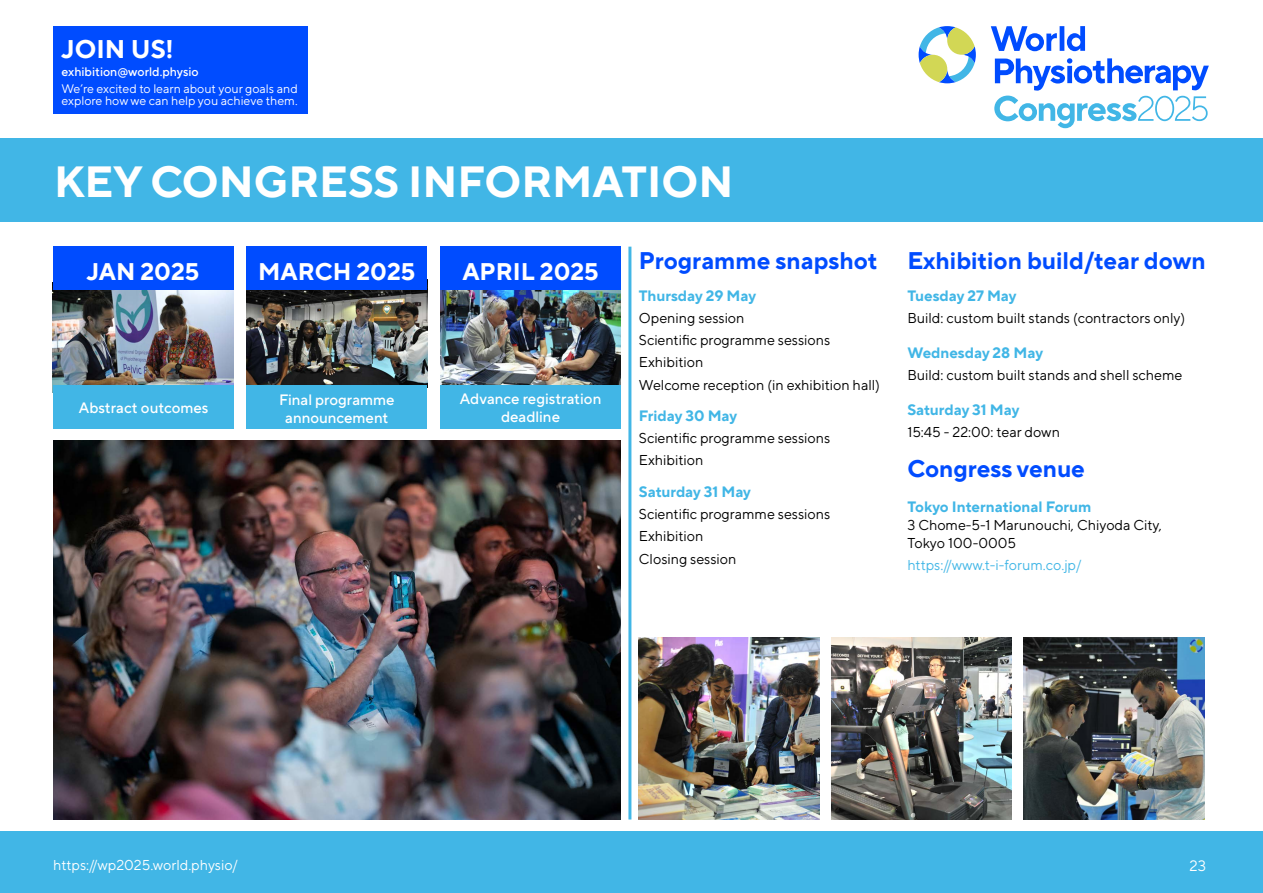
<style>
.page{position:relative;width:1263px;height:893px;background:#fff}
.page>*{position:absolute;margin:0;border:0;box-sizing:border-box;transform-origin:0 0}
.t1{font:700 43.5px "TT Norms Pro";color:#fff}
.t2{font:700 25.5px "TT Norms Pro";color:#fff}
.t3{font:700 24px "TT Norms Pro";color:#004cff}
.t4{font:700 24px "TT Norms Pro";color:#fff}
.t5{font:700 15px "TT Norms Pro";color:#41b6e6}
.t6{font:500 15px/18px "TT Norms Pro";color:#fff;text-align:center}
.t7{font:15px "TT Norms Pro";color:#fff}
.t8{font:14.25px/22.2px "TT Norms Pro";color:#000}
.t9{font:14.25px "TT Norms Pro";color:#fff}
.t10{font:14.25px "TT Norms Pro";color:#41b6e6}
.t11{font:12.3px/12px "TT Norms Pro";color:#fff}
.t12{font:500 12.3px "TT Norms Pro";color:#fff}
</style>
<div class="page">
<div style="left:0;top:831px;width:1263px;height:62px;background:#41b6e6"></div>
<div style="left:0;top:138px;width:1263px;height:83px;background:#41b6e6"></div>
<div style="left:53px;top:26px;width:254px;height:87px;background:#004cff"></div>
<svg style="left:991px;top:26px;width:66px;height:25px"></svg>
<div style="left:1059px;top:26px;width:5px;height:25px;background:#004cff"></div>
<svg style="left:1067px;top:26px;width:18px;height:25px"></svg>
<svg style="left:918px;top:26px;width:58px;height:57px"></svg>
<svg style="left:994px;top:58px;width:215px;height:70px"></svg>
<img style="left:440px;top:290px;width:181px;height:95px">
<img style="left:246px;top:290px;width:181px;height:95px">
<img style="left:53px;top:290px;width:180px;height:95px">
<div style="left:53px;top:385px;width:180px;height:43px;background:#41b6e6"></div>
<div style="left:53px;top:247px;width:180px;height:43px;background:#004cff"></div>
<div style="left:246px;top:247px;width:181px;height:43px;background:#004cff"></div>
<div style="left:246px;top:385px;width:181px;height:43px;background:#41b6e6"></div>
<div style="left:440px;top:385px;width:181px;height:43px;background:#41b6e6"></div>
<div style="left:440px;top:247px;width:181px;height:43px;background:#004cff"></div>
<img style="left:639px;top:638px;width:181px;height:181px">
<img style="left:54px;top:440px;width:567px;height:379px">
<img style="left:831px;top:638px;width:181px;height:181px">
<img style="left:1024px;top:638px;width:180px;height:181px">
<hr style="left:628px;top:247px;width:3px;height:572px;background:#41b6e6">
<h2 class="t2" style="left:61px;top:30px;width:114px">JOIN US!</h2>
<p class="t12" style="left:61px;top:63px;width:139px">exhibition@world.physio</p>
<p class="t11" style="left:61px;top:82px;width:238px">We’re excited to learn about your goals and explore how we can help you achieve them.</p>
<h1 class="t1" style="left:54px;top:150px;width:681px">KEY CONGRESS INFORMATION</h1>
<h3 class="t4" style="left:87px;top:254px;width:114px">JAN 2025</h3>
<p class="t6" style="left:79px;top:398px;width:131px">Abstract outcomes</p>
<h3 class="t4" style="left:258px;top:254px;width:159px">MARCH 2025</h3>
<p class="t6" style="left:279px;top:389px;width:117px">Final programme announcement</p>
<h3 class="t4" style="left:462px;top:254px;width:138px">APRIL 2025</h3>
<p class="t6" style="left:460px;top:389px;width:143px">Advance registration deadline</p>
<h3 class="t3" style="left:639px;top:243px;width:240px">Programme snapshot</h3>
<p class="t5" style="left:639px;top:284px;width:119px">Thursday 29 May</p>
<p class="t8" style="left:639px;top:306px;width:243px">Opening session<br>Scientific programme sessions<br>Exhibition<br>Welcome reception (in exhibition hall)</p>
<p class="t5" style="left:639px;top:405px;width:100px">Friday 30 May</p>
<p class="t8" style="left:639px;top:426px;width:193px">Scientific programme sessions<br>Exhibition</p>
<p class="t5" style="left:639px;top:480px;width:113px">Saturday 31 May</p>
<p class="t8" style="left:639px;top:502px;width:193px">Scientific programme sessions<br>Exhibition<br>Closing session</p>
<h3 class="t3" style="left:907px;top:243px;width:300px">Exhibition build/tear down</h3>
<p class="t5" style="left:907px;top:284px;width:111px">Tuesday 27 May</p>
<p class="t8" style="left:907px;top:306px;width:279px">Build: custom built stands (contractors only)</p>
<p class="t5" style="left:907px;top:342px;width:137px">Wednesday 28 May</p>
<p class="t8" style="left:907px;top:363px;width:277px">Build: custom built stands and shell scheme</p>
<p class="t5" style="left:907px;top:399px;width:113px">Saturday 31 May</p>
<p class="t8" style="left:907px;top:420px;width:154px">15:45 - 22:00: tear down</p>
<h3 class="t3" style="left:907px;top:451px;width:179px">Congress venue</h3>
<p class="t5" style="left:907px;top:495px;width:186px">Tokyo International Forum</p>
<p class="t8" style="left:907px;top:515px;width:256px;line-height:18px">3 Chome-5-1 Marunouchi, Chiyoda City,<br>Tokyo 100-0005</p>
<p class="t10" style="left:907px;top:555px;width:175px">https://www.t-i-forum.co.jp/</p>
<p class="t9" style="left:53px;top:855px;width:186px">https://wp2025.world.physio/</p>
<p class="t7" style="left:1189px;top:854px;width:18px">23</p>
</div>
